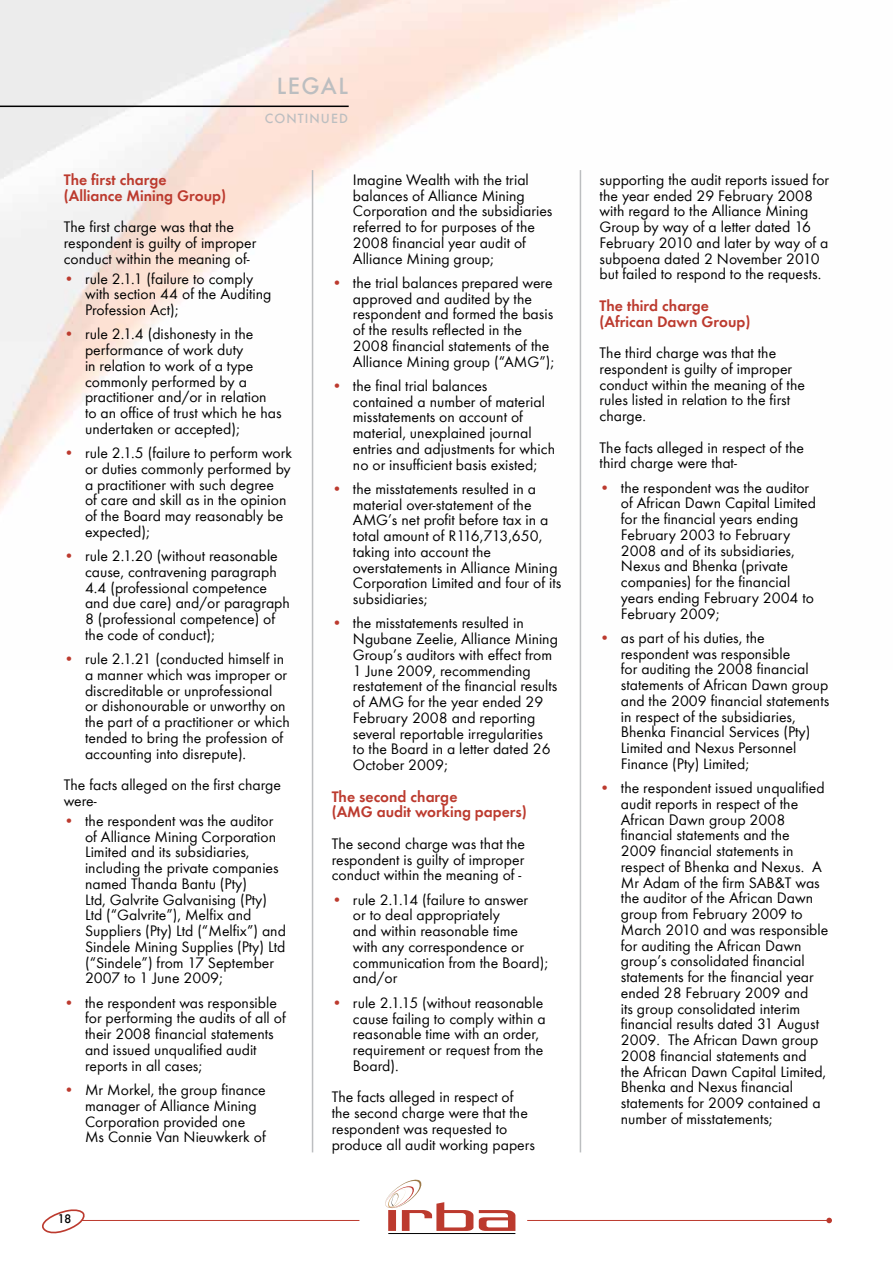
<style>
.page{position:relative;width:893px;height:1263px;background:#fff}
.page>*{position:absolute;margin:0;border:0;box-sizing:border-box;transform-origin:0 0}
.t1{font:500 24.45px "Futura T";letter-spacing:.06em;color:#bcbec0}
.t2{font:15.75px/15.8px "Futura T";color:#000}
.t3{font:600 15.75px/15.8px "Futura T";color:#bc3a2e}
.t4{font:500 13.8px "Futura T";letter-spacing:.08em;color:#bcbec0}
.t5{font:500 13.05px "Futura T";color:#000}
.s1{color:#bc3a2e}
</style>
<div class="page">
<svg style="left:42px;top:1209px;width:43px;height:25px"></svg>
<hr style="left:388px;top:1233px;width:127px;height:1px;background:#000">
<svg style="left:385px;top:1179px;width:88px;height:52px"></svg>
<svg style="left:479px;top:1210px;width:36px;height:21px"></svg>
<hr style="left:82px;top:1220px;width:277px;height:1px;background:#bc3a2e">
<hr style="left:527px;top:1220px;width:304px;height:1px;background:#bc3a2e">
<svg style="left:826px;top:1218px;width:6px;height:5px"></svg>
<hr style="left:0;top:106px;width:349px;height:1px;background:#000">
<hr style="left:312px;top:170px;width:1px;height:982px;background:#bcbec0">
<hr style="left:580px;top:170px;width:1px;height:982px;background:#bcbec0">
<h1 class="t1" style="left:277px;top:72px;width:73px">LEGAL</h1>
<p class="t4" style="left:265px;top:110px;width:85px">CONTI NUED</p>
<p class="t3" style="left:64px;top:171px;width:164px">The first charge (Alliance Mining Group)</p>
<p class="t2" style="left:64px;top:219px;width:194px">The first charge was that the respondent is guilty of improper conduct within the meaning of-</p>
<p class="t2" style="left:85px;top:270px;width:188px;text-indent:-21px"><span class="s1">•</span> rule 2.1.1 (failure to comply with section 44 of the Auditing<br>Profession Act);</p>
<p class="t2" style="left:85px;top:326px;width:198px;text-indent:-21px"><span class="s1">•</span> rule 2.1.4 (dishonesty in the performance of work duty<br>in relation to work of a type commonly performed by a practitioner and/or in relation to an office of trust which he has undertaken or accepted);</p>
<p class="t2" style="left:85px;top:445px;width:209px;text-indent:-21px"><span class="s1">•</span> rule 2.1.5 (failure to perform work or duties commonly performed by a practitioner with such degree<br>of care and skill as in the opinion of the Board may reasonably be expected);</p>
<p class="t2" style="left:85px;top:548px;width:206px;text-indent:-21px"><span class="s1">•</span> rule 2.1.20 (without reasonable cause, contravening paragraph<br>4.4 (professional competence and due care) and/or paragraph<br>8 (professional competence) of the code of conduct);</p>
<p class="t2" style="left:85px;top:651px;width:206px;text-indent:-21px"><span class="s1">•</span> rule 2.1.21 (conducted himself in a manner which was improper or discreditable or unprofessional<br>or dishonourable or unworthy on the part of a practitioner or which tended to bring the profession of accounting into disrepute).</p>
<p class="t2" style="left:64px;top:777px;width:219px">The facts alleged on the first charge were-</p>
<p class="t2" style="left:85px;top:813px;width:202px;text-indent:-21px"><span class="s1">•</span> the respondent was the auditor of Alliance Mining Corporation<br>Limited and its subsidiaries, including the private companies named Thanda Bantu (Pty)<br>Ltd, Galvrite Galvanising (Pty)<br>Ltd (“Galvrite”), Melfix and<br>Suppliers (Pty) Ltd (“Melfix”) and<br>Sindele Mining Supplies (Pty) Ltd (“Sindele”) from 17 September<br>2007 to 1 June 2009;</p>
<p class="t2" style="left:85px;top:994px;width:202px;text-indent:-21px"><span class="s1">•</span> the respondent was responsible for performing the audits of all of their 2008 financial statements and issued unqualified audit reports in all cases;</p>
<p class="t2" style="left:85px;top:1082px;width:182px;text-indent:-21px"><span class="s1">•</span> Mr Morkel, the group finance manager of Alliance Mining<br>Corporation provided one<br>Ms Connie Van Nieuwkerk of</p>
<p class="t5" style="left:58px;top:1211px;width:15px">18</p>
<p class="t2" style="left:353px;top:172px;width:201px">Imagine Wealth with the trial balances of Alliance Mining<br>Corporation and the subsidiaries referred to for purposes of the<br>2008 financial year audit of<br>Alliance Mining group;</p>
<p class="t2" style="left:353px;top:275px;width:203px;text-indent:-21px"><span class="s1">•</span> the trial balances prepared were approved and audited by the respondent and formed the basis of the results reflected in the<br>2008 financial statements of the<br>Alliance Mining group (“AMG”);</p>
<p class="t2" style="left:353px;top:378px;width:204px;text-indent:-21px"><span class="s1">•</span> the final trial balances<br>contained a number of material misstatements on account of material, unexplained journal entries and adjustments for which no or insufficient basis existed;</p>
<p class="t2" style="left:353px;top:481px;width:210px;text-indent:-21px"><span class="s1">•</span> the misstatements resulted in a material over-statement of the<br>AMG’s net profit before tax in a total amount of R116,713,650, taking into account the overstatements in Alliance Mining<br>Corporation Limited and four of its subsidiaries;</p>
<p class="t2" style="left:353px;top:615px;width:207px;text-indent:-21px"><span class="s1">•</span> the misstatements resulted in<br>Ngubane Zeelie, Alliance Mining<br>Group’s auditors with effect from<br>1 June 2009, recommending restatement of the financial results of AMG for the year ended 29<br>February 2008 and reporting several reportable irregularities to the Board in a letter dated 26<br>October 2009;</p>
<p class="t3" style="left:332px;top:788px;width:197px">The second charge<br>(AMG audit working papers)</p>
<p class="t2" style="left:332px;top:836px;width:195px;text-align:justify">The second charge was that the respondent is guilty of improper conduct within the meaning of -</p>
<p class="t2" style="left:353px;top:891px;width:196px;text-indent:-21px"><span class="s1">•</span> rule 2.1.14 (failure to answer<br>or to deal appropriately<br>and within reasonable time<br>with any correspondence or communication from the Board); and/or</p>
<p class="t2" style="left:353px;top:994px;width:194px;text-indent:-21px"><span class="s1">•</span> rule 2.1.15 (without reasonable cause failing to comply within a reasonable time with an order, requirement or request from the<br>Board).</p>
<p class="t2" style="left:332px;top:1089px;width:205px">The facts alleged in respect of the second charge were that the respondent was requested to produce all audit working papers</p>
<p class="t2" style="left:600px;top:172px;width:231px">supporting the audit reports issued for the year ended 29 February 2008 with regard to the Alliance Mining Group by way of a letter dated 16<br>February 2010 and later by way of a subpoena dated 2 November 2010 but failed to respond to the requests.</p>
<p class="t3" style="left:600px;top:297px;width:152px">The third charge (African Dawn Group)</p>
<p class="t2" style="left:600px;top:345px;width:207px">The third charge was that the respondent is guilty of improper conduct within the meaning of the rules listed in relation to the first charge.</p>
<p class="t2" style="left:600px;top:439px;width:206px">The facts alleged in respect of the third charge were that-</p>
<p class="t2" style="left:621px;top:479px;width:197px;text-indent:-21px"><span class="s1">•</span> the respondent was the auditor of African Dawn Capital Limited for the financial years ending<br>February 2003 to February<br>2008 and of its subsidiaries,<br>Nexus and Bhenka (private companies) for the financial years ending February 2004 to<br>February 2009;</p>
<p class="t2" style="left:621px;top:630px;width:210px;text-indent:-21px"><span class="s1">•</span> as part of his duties, the respondent was responsible<br>for auditing the 2008 financial statements of African Dawn group and the 2009 financial statements in respect of the subsidiaries,<br>Bhenka Financial Services (Pty)<br>Limited and Nexus Personnel<br>Finance (Pty) Limited;</p>
<p class="t2" style="left:621px;top:780px;width:209px;text-indent:-21px"><span class="s1">•</span> the respondent issued unqualified audit reports in respect of the<br>African Dawn group 2008 financial statements and the<br>2009 financial statements in respect of Bhenka and Nexus. A<br>Mr Adam of the firm SAB&amp;T was the auditor of the African Dawn group from February 2009 to<br>March 2010 and was responsible for auditing the African Dawn group’s consolidated financial statements for the financial year ended 28 February 2009 and<br>its group consolidated interim financial results dated 31 August<br>2009. The African Dawn group<br>2008 financial statements and the African Dawn Capital Limited,<br>Bhenka and Nexus financial statements for 2009 contained a number of misstatements;</p>
</div>
